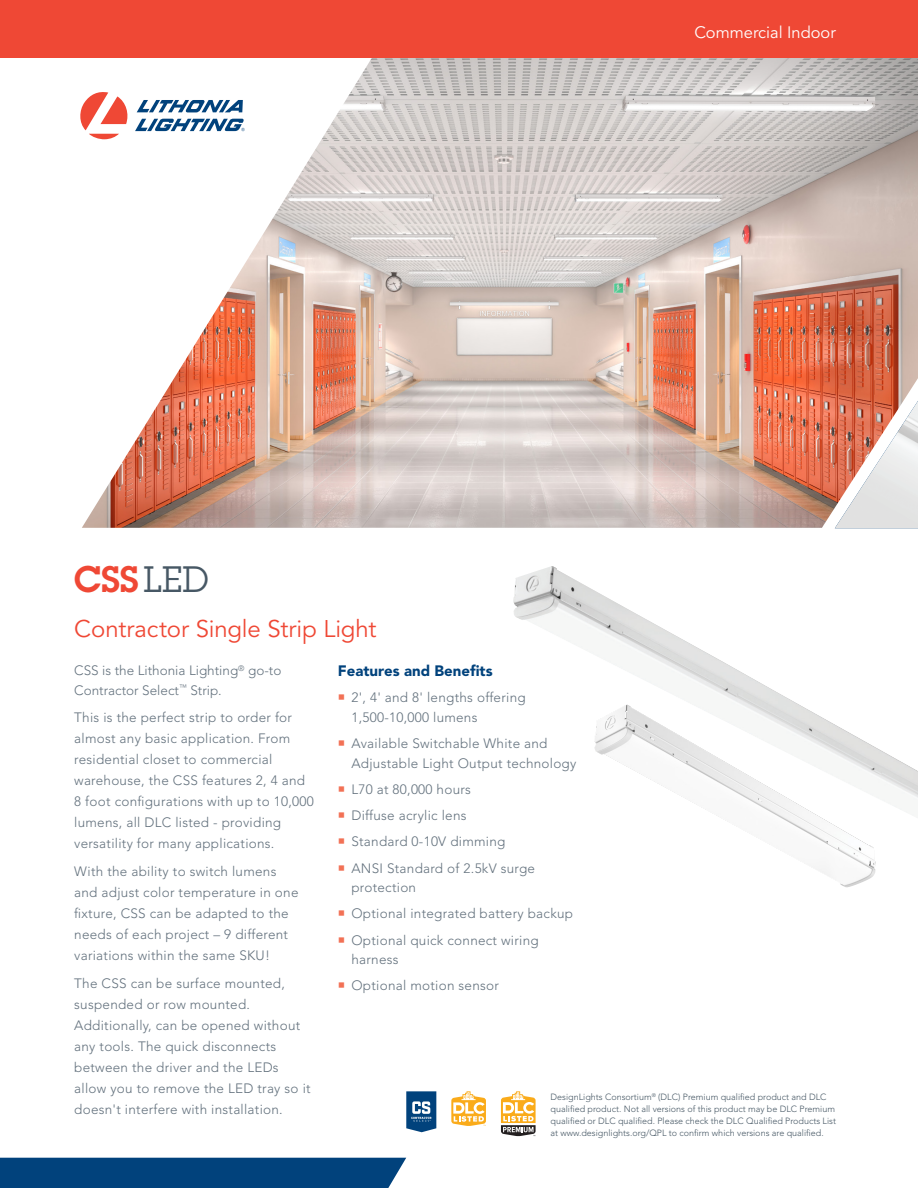
<style>
.page{position:relative;width:918px;height:1188px;background:#fff}
.page>*{position:absolute;margin:0;border:0;box-sizing:border-box;transform-origin:0 0}
.t1{font:600 36px "Lubalin Graph Std";color:#ef4835}
.t2{font:24px "Avenir LT Std";letter-spacing:-.005em;color:#ef4835}
.t3{font:16.5px "Avenir LT Std";color:#fff}
.t4{font:900 15px "Avenir LT Std";color:#01427c}
.bullets{font:300 13.5px/21px "Avenir LT Std";letter-spacing:.02em;color:#63717d}
.bullets-2{font:300 13.5px/19.5px "Avenir LT Std";color:#63717d}
.BODY_COPY{font:300 9px/12px "Avenir LT Std";color:#475865}
.s1{font-weight:400;color:#475865}
</style>
<div class="page">
<img style="left:82px;top:57px;width:836px;height:471px">
<img style="left:835px;top:401px;width:83px;height:127px">
<div style="left:0;top:1158px;width:406px;height:30px;background:#01427c"></div>
<div style="left:0;top:0;width:918px;height:57px;background:#ef4835"></div>
<img style="left:513px;top:566px;width:405px;height:253px">
<svg style="left:406px;top:1091px;width:30px;height:41px"></svg>
<svg style="left:80px;top:92px;width:165px;height:47px"></svg>
<svg style="left:451px;top:1091px;width:35px;height:35px"></svg>
<svg style="left:501px;top:1091px;width:35px;height:45px"></svg>
<img style="left:594px;top:705px;width:33px;height:37px">
<p class="t1" style="left:74px;top:555px;width:136px">CSS<span class="s1">LED</span></p>
<p class="t2" style="left:74px;top:615px;width:304px">Contractor Single Strip Light</p>
<p class="t3" style="left:694px;top:23px;width:143px">Commercial Indoor</p>
<p class="bullets-2" style="left:74px;top:661px;width:209px">CSS is the Lithonia Lighting<sup>®</sup> go-to<br>Contractor Select<sup>™</sup> Strip.</p>
<p class="bullets" style="left:74px;top:707px;width:241px">This is the perfect strip to order for almost any basic application. From residential closet to commercial warehouse, the CSS features 2, 4 and 8 foot configurations with up to 10,000 lumens, all DLC listed - providing versatility for many applications.</p>
<p class="bullets" style="left:74px;top:861px;width:226px">With the ability to switch lumens and adjust color temperature in one fixture, CSS can be adapted to the needs of each project – 9 different variations within the same SKU!</p>
<p class="bullets" style="left:74px;top:973px;width:238px">The CSS can be surface mounted, suspended or row mounted.<br>Additionally, can be opened without any tools. The quick disconnects between the driver and the LEDs allow you to remove the LED tray so it doesn't interfere with installation.</p>
<p class="t4" style="left:338px;top:662px;width:156px">Features and Benefits</p>
<p class="bullets" style="left:351px;top:688px;width:176px;line-height:19.5px">2', 4' and 8' lengths offering<br>1,500-10,000 lumens</p>
<p class="bullets" style="left:351px;top:734px;width:226px;line-height:19.5px">Available Switchable White and<br>Adjustable Light Output technology</p>
<p class="bullets" style="left:351px;top:779px;width:121px">L70 at 80,000 hours</p>
<p class="bullets" style="left:351px;top:805px;width:117px">Diffuse acrylic lens</p>
<p class="bullets" style="left:351px;top:831px;width:156px">Standard 0-10V dimming</p>
<p class="bullets" style="left:351px;top:858px;width:185px;line-height:19.5px">ANSI Standard of 2.5kV surge protection</p>
<p class="bullets" style="left:351px;top:903px;width:223px">Optional integrated battery backup</p>
<p class="bullets" style="left:351px;top:930px;width:189px;line-height:19.5px">Optional quick connect wiring harness</p>
<p class="bullets" style="left:351px;top:975px;width:149px">Optional motion sensor</p>
<p class="BODY_COPY" style="left:551px;top:1091px;width:287px">DesignLights Consortium<sup>®</sup> (DLC) Premium qualified product and DLC qualified product. Not all versions of this product may be DLC Premium qualified or DLC qualified. Please check the DLC Qualified Products List at www.designlights.org/QPL to confirm which versions are qualified.</p>
</div>
